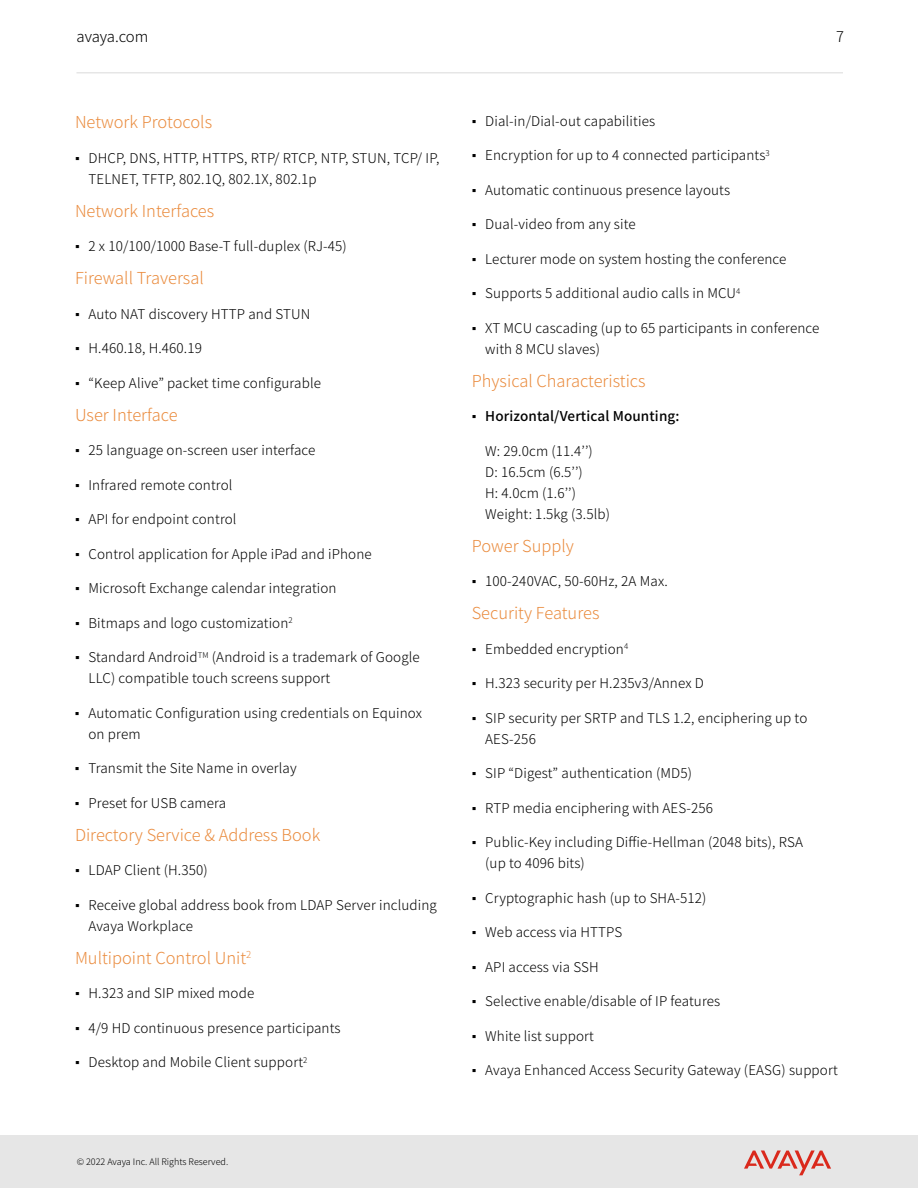
<style>
.page{position:relative;width:918px;height:1188px;background:#fff}
.page>*{position:absolute;margin:0;border:0;box-sizing:border-box;transform-origin:0 0}
.t1{font:300 16.5px "Noto Sans JP";color:#ea8c3f}
.t2{font:300 15px "Noto Sans JP";letter-spacing:-.01em;color:#000}
.t3{font:300 14.7px "Noto Sans JP";color:#000}
.t4{font:300 13.5px/21px "Noto Sans JP";letter-spacing:.01em;color:#000}
.t5{font:500 13.5px "Noto Sans JP";letter-spacing:.01em;color:#000}
.t6{font:300 9px "Noto Sans JP";color:#000}
.s1{font-family:"Arial";font-weight:400}
</style>
<div class="page">
<div style="left:0;top:1136px;width:918px;height:52px;background:#e6e6e6"></div>
<svg style="left:744px;top:1150px;width:87px;height:25px"></svg>
<hr style="left:77px;top:72px;width:766px;height:1px;background:#e6e6e6">
<p class="t2" style="left:77px;top:28px;width:73px">avaya.com</p>
<p class="t3" style="left:836px;top:28px;width:9px">7</p>
<p class="t1" style="left:75px;top:113px;width:139px">Network Protocols</p>
<p class="t4" style="left:89px;top:148px;width:353px;text-indent:-14px"><span class="s1">▪</span> DHCP, DNS, HTTP, HTTPS, RTP/ RTCP, NTP, STUN, TCP/ IP,<br>TELNET, TFTP, 802.1Q, 802.1X, 802.1p</p>
<p class="t1" style="left:75px;top:201px;width:141px">Network Interfaces</p>
<p class="t4" style="left:75px;top:236px;width:273px"><span class="s1">▪</span> 2 x 10/100/1000 Base-T full-duplex (RJ-45)</p>
<p class="t1" style="left:75px;top:269px;width:130px">Firewall Traversal</p>
<p class="t4" style="left:75px;top:304px;width:237px"><span class="s1">▪</span> Auto NAT discovery HTTP and STUN</p>
<p class="t4" style="left:75px;top:338px;width:129px"><span class="s1">▪</span> H.460.18, H.460.19</p>
<p class="t4" style="left:75px;top:373px;width:248px"><span class="s1">▪</span> “Keep Alive” packet time configurable</p>
<p class="t1" style="left:75px;top:405px;width:104px">User Interface</p>
<p class="t4" style="left:75px;top:440px;width:242px"><span class="s1">▪</span> 25 language on-screen user interface</p>
<p class="t4" style="left:75px;top:475px;width:159px"><span class="s1">▪</span> Infrared remote control</p>
<p class="t4" style="left:75px;top:509px;width:163px"><span class="s1">▪</span> API for endpoint control</p>
<p class="t4" style="left:75px;top:544px;width:298px"><span class="s1">▪</span> Control application for Apple iPad and iPhone</p>
<p class="t4" style="left:75px;top:578px;width:263px"><span class="s1">▪</span> Microsoft Exchange calendar integration</p>
<p class="t4" style="left:75px;top:613px;width:219px"><span class="s1">▪</span> Bitmaps and logo customization<sup>2</sup></p>
<p class="t4" style="left:88px;top:647px;width:333px;text-indent:-13px"><span class="s1">▪</span> Standard Android<sup>TM</sup> (Android is a trademark of Google<br>LLC) compatible touch screens support</p>
<p class="t4" style="left:88px;top:703px;width:335px;text-indent:-14px"><span class="s1">▪</span> Automatic Configuration using credentials on Equinox on prem</p>
<p class="t4" style="left:75px;top:758px;width:223px"><span class="s1">▪</span> Transmit the Site Name in overlay</p>
<p class="t4" style="left:75px;top:793px;width:153px"><span class="s1">▪</span> Preset for USB camera</p>
<p class="t1" style="left:75px;top:825px;width:247px">Directory Service &amp; Address Book</p>
<p class="t4" style="left:75px;top:860px;width:134px"><span class="s1">▪</span> LDAP Client (H.350)</p>
<p class="t4" style="left:89px;top:895px;width:350px;text-indent:-14px"><span class="s1">▪</span> Receive global address book from LDAP Server including<br>Avaya Workplace</p>
<p class="t1" style="left:75px;top:948px;width:178px">Multipoint Control Unit<sup>2</sup></p>
<p class="t4" style="left:75px;top:983px;width:181px"><span class="s1">▪</span> H.323 and SIP mixed mode</p>
<p class="t4" style="left:75px;top:1018px;width:267px"><span class="s1">▪</span> 4/9 HD continuous presence participants</p>
<p class="t4" style="left:75px;top:1052px;width:234px"><span class="s1">▪</span> Desktop and Mobile Client support<sup>2</sup></p>
<p class="t6" style="left:77px;top:1157px;width:153px">© 2022 Avaya Inc. All Rights Reserved.</p>
<p class="t4" style="left:472px;top:111px;width:185px"><span class="s1">▪</span> Dial-in/Dial-out capabilities</p>
<p class="t4" style="left:472px;top:145px;width:300px"><span class="s1">▪</span> Encryption for up to 4 connected participants<sup>3</sup></p>
<p class="t4" style="left:472px;top:180px;width:260px"><span class="s1">▪</span> Automatic continuous presence layouts</p>
<p class="t4" style="left:472px;top:214px;width:165px"><span class="s1">▪</span> Dual-video from any site</p>
<p class="t4" style="left:472px;top:249px;width:316px"><span class="s1">▪</span> Lecturer mode on system hosting the conference</p>
<p class="t4" style="left:472px;top:283px;width:270px"><span class="s1">▪</span> Supports 5 additional audio calls in MCU<sup>4</sup></p>
<p class="t4" style="left:485px;top:318px;width:336px;text-indent:-14px"><span class="s1">▪</span> XT MCU cascading (up to 65 participants in conference with 8 MCU slaves)</p>
<p class="t1" style="left:472px;top:372px;width:175px">Physical Characteristics</p>
<p class="t5" style="left:472px;top:409px;width:209px"><span class="s1">▪</span> Horizontal/Vertical Mounting:</p>
<p class="t4" style="left:485px;top:441px;width:126px">W: 29.0cm (11.4’’)<br>D: 16.5cm (6.5’’)<br>H: 4.0cm (1.6’’)<br>Weight: 1.5kg (3.5lb)</p>
<p class="t1" style="left:472px;top:537px;width:104px">Power Supply</p>
<p class="t4" style="left:472px;top:571px;width:197px"><span class="s1">▪</span> 100-240VAC, 50-60Hz, 2A Max.</p>
<p class="t1" style="left:472px;top:604px;width:129px">Security Features</p>
<p class="t4" style="left:472px;top:639px;width:158px"><span class="s1">▪</span> Embedded encryption<sup>4</sup></p>
<p class="t4" style="left:472px;top:673px;width:234px"><span class="s1">▪</span> H.323 security per H.235v3/Annex D</p>
<p class="t4" style="left:485px;top:708px;width:324px;text-indent:-14px"><span class="s1">▪</span> SIP security per SRTP and TLS 1.2, enciphering up to<br>AES-256</p>
<p class="t4" style="left:472px;top:763px;width:222px"><span class="s1">▪</span> SIP “Digest” authentication (MD5)</p>
<p class="t4" style="left:472px;top:798px;width:243px"><span class="s1">▪</span> RTP media enciphering with AES-256</p>
<p class="t4" style="left:485px;top:832px;width:319px;text-indent:-14px"><span class="s1">▪</span> Public-Key including Diffie-Hellman (2048 bits), RSA (up to 4096 bits)</p>
<p class="t4" style="left:472px;top:888px;width:236px"><span class="s1">▪</span> Cryptographic hash (up to SHA-512)</p>
<p class="t4" style="left:472px;top:922px;width:152px"><span class="s1">▪</span> Web access via HTTPS</p>
<p class="t4" style="left:472px;top:957px;width:128px"><span class="s1">▪</span> API access via SSH</p>
<p class="t4" style="left:472px;top:991px;width:250px"><span class="s1">▪</span> Selective enable/disable of IP features</p>
<p class="t4" style="left:472px;top:1026px;width:124px"><span class="s1">▪</span> White list support</p>
<p class="t4" style="left:472px;top:1060px;width:368px"><span class="s1">▪</span> Avaya Enhanced Access Security Gateway (EASG) support</p>
</div>
